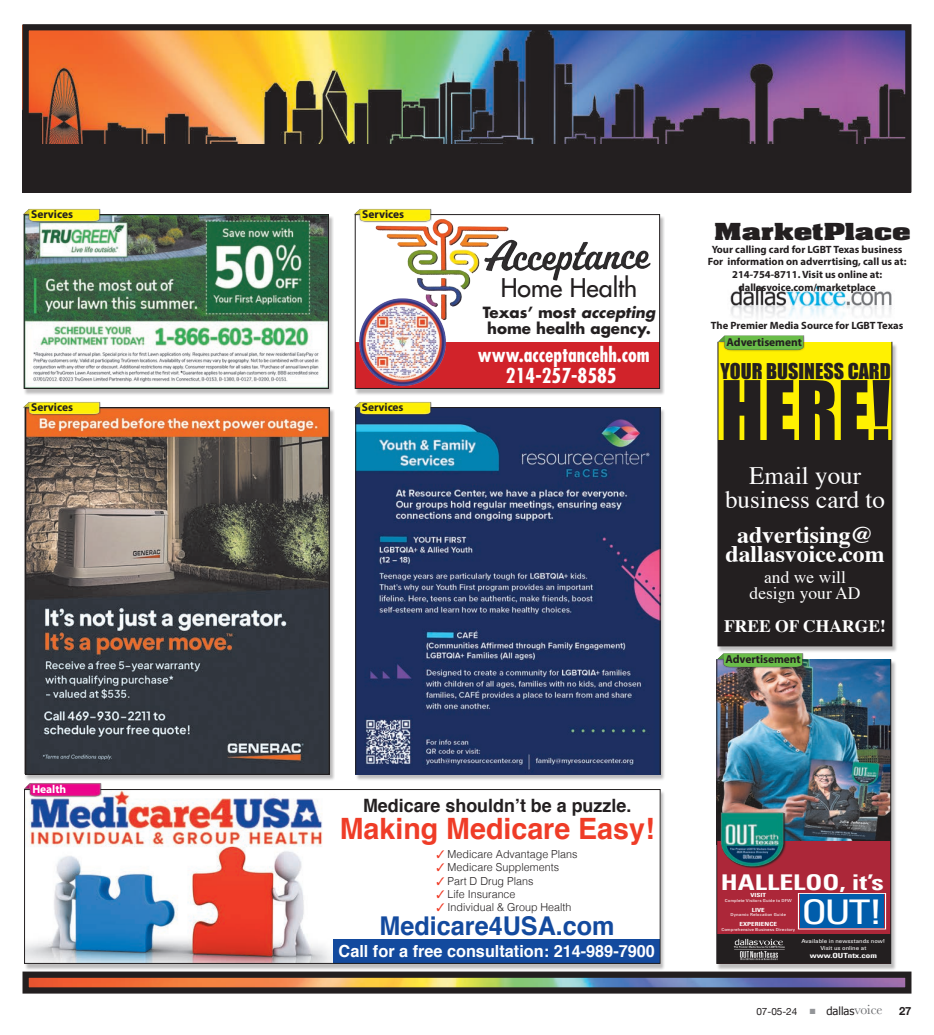
<style>
.page{position:relative;width:934px;height:1035px;background:#fff}
.page>*{position:absolute;margin:0;border:0;box-sizing:border-box;transform-origin:0 0}
.t1{font:77.62px "Impact";color:#231f20}
.t2{font:condensed 33.88px "Univers LT Std";color:#fff;scale:1.28 1}
.t3{font:700 29.38px "Helvetica";color:#ef3c27}
.t4{font:700 25.88px "Helvetica";color:#134a9e}
.t5{font:25px/23.8px "Times";color:#fff;text-align:center}
.t6{font:500 25px "Futura Std";color:#231f20}
.t7{font:700 23.75px/18.8px "Times";color:#fff;text-align:center}
.t8{font:700 condensed 21.75px "Univers";color:#fff;scale:1.28 1}
.t9{font:700 condensed 20px/21.2px "Futura Std";color:#fff;text-align:center}
.t10{font:20px "Impact";color:#231f20}
.t11{font:700 20px "Aachen Std";letter-spacing:-.005em;color:#231f20;scale:1.5 1}
.t12{font:700 18.38px "Helvetica";color:#231f20}
.t13{font:17.5px/16.2px "Times";color:#fff;text-align:center}
.t14{font:700 17.5px "Times";color:#fff}
.t15{font:700 16.75px "Helvetica";color:#fff}
.t16{font:700 15px/16.2px "Futura Std";color:#231f20}
.t17{font:700 11.5px "Myriad Pro";letter-spacing:-.005em;color:#231f20}
.t18{font:700 11.5px "Myriad Pro";letter-spacing:-.005em;color:#fff}
.t19{font:700 11.25px "Helvetica Neue";color:#231f20}
.t20{font:300 11px "Helvetica";color:#231f20}
.t21{font:700 10.62px/12.8px "Myriad Pro";color:#231f20;text-align:center}
.t22{font:10px "Helvetica Neue";color:#231f20}
.t23{font:700 condensed 7px "Univers";color:#fff;scale:1.28 1}
.t24{font:700 condensed 5.62px "Univers";color:#fff;scale:1.28 1}
.t25{font:condensed 5.5px/6.6px "Univers LT Std";color:#fff;text-align:center;scale:1.28 1}
.t26{font:condensed 4.12px "Univers LT Std";color:#fff;scale:1.28 1}
.s1{font-style:italic}
.s2{color:#ef3c27}
.s3{color:#939598}
.s4{font-family:"Tahoma";font-size:11.25px}
.s5{font-family:"Baskerville";font-size:13.75px;color:#6c6d70}
</style>
<div class="page">
<div style="left:23px;top:216px;width:311px;height:180px;background:#231f20;opacity:.3"></div>
<img style="left:26px;top:216px;width:301px;height:171px">
<div style="left:24px;top:214px;width:305px;height:175px;border:1px solid #231f20"></div>
<img style="left:23px;top:208px;width:78px;height:16px">
<img style="left:29px;top:31px;width:875px;height:113px">
<div style="left:22px;top:24px;width:889px;height:168px;border:6px solid #231f20"></div>
<div style="left:22px;top:144px;width:889px;height:48px;background:#231f20"></div>
<div style="left:24px;top:409px;width:311px;height:372px;background:#231f20;opacity:.3"></div>
<img style="left:27px;top:409px;width:301px;height:363px">
<div style="left:25px;top:407px;width:305px;height:367px;border:1px solid #231f20"></div>
<img style="left:23px;top:401px;width:78px;height:16px">
<div style="left:354px;top:216px;width:311px;height:180px;background:#231f20;opacity:.3"></div>
<div style="left:355px;top:215px;width:304px;height:173px;background:#fff"></div>
<img style="left:375px;top:219px;width:134px;height:101px">
<img style="left:480px;top:231px;width:171px;height:55px">
<div style="left:355px;top:342px;width:304px;height:46px;background:#d1232a"></div>
<img style="left:357px;top:297px;width:90px;height:90px;border-radius:45px">
<div style="left:355px;top:214px;width:305px;height:175px;border:1px solid #231f20"></div>
<img style="left:354px;top:208px;width:78px;height:16px">
<div style="left:717px;top:343px;width:180px;height:310px;background:#231f20;opacity:.3"></div>
<div style="left:718px;top:342px;width:174px;height:108px;background:#fff101"></div>
<div style="left:718px;top:441px;width:174px;height:205px;background:#231f20"></div>
<div style="left:717px;top:342px;width:175px;height:304px;border:1px solid #231f20"></div>
<img style="left:718px;top:335px;width:87px;height:17px">
<img style="left:730px;top:284px;width:162px;height:35px">
<div style="left:355px;top:409px;width:310px;height:372px;background:#231f20;opacity:.3"></div>
<img style="left:357px;top:409px;width:301px;height:363px">
<div style="left:355px;top:407px;width:305px;height:367px;border:1px solid #231f20"></div>
<img style="left:354px;top:401px;width:77px;height:16px">
<div style="left:24px;top:791px;width:642px;height:180px;background:#231f20;opacity:.3"></div>
<img style="left:26px;top:791px;width:632px;height:171px">
<div style="left:333px;top:939px;width:327px;height:24px;background:#134a9e"></div>
<div style="left:24px;top:789px;width:636px;height:175px;border:1px solid #231f20"></div>
<img style="left:24px;top:783px;width:78px;height:15px">
<img style="left:29px;top:979px;width:875px;height:8px">
<div style="left:22px;top:972px;width:889px;height:22px;border:6px solid #231f20"></div>
<div style="left:716px;top:661px;width:180px;height:310px;background:#231f20;opacity:.3"></div>
<img style="left:718px;top:661px;width:171px;height:180px">
<div style="left:717px;top:841px;width:173px;height:122px;background:#ac2739"></div>
<div style="left:717px;top:935px;width:173px;height:28px;background:#231f20"></div>
<img style="left:720px;top:812px;width:70px;height:56px">
<div style="left:800px;top:895px;width:83px;height:33px;background:#015dab"></div>
<div style="left:798px;top:893px;width:87px;height:36px;border:1px solid #fff"></div>
<img style="left:733px;top:938px;width:52px;height:22px">
<div style="left:716px;top:659px;width:175px;height:305px;border:1px solid #231f20"></div>
<img style="left:717px;top:650px;width:86px;height:20px">
<p class="t17" style="left:31px;top:207px;width:43px">Services</p>
<p class="t17" style="left:31px;top:400px;width:43px">Services</p>
<p class="t18" style="left:32px;top:782px;width:35px">Health</p>
<p class="t17" style="left:362px;top:207px;width:43px">Services</p>
<p class="t17" style="left:362px;top:400px;width:43px">Services</p>
<h3 class="t6" style="left:501px;top:272px;width:138px">Home Health</h3>
<h3 class="t16" style="left:483px;top:304px;width:174px">Texas’ most <span class="s1">accepting </span>home health agency.</h3>
<h3 class="t9" style="left:478px;top:344px;width:173px">www.acceptancehh.com<br>214-257-8585</h3>
<h3 class="t11" style="left:714px;top:217px;width:133px">MarketPlace</h3>
<p class="t21" style="left:708px;top:242px;width:200px">Your calling card for LGBT Texas business For information on adverrtising, call us at:<br>214-754-8711. Visit us online at: dallasvoice.com/marketplace</p>
<p class="t21" style="left:711px;top:319px;width:194px">The Premier Media Source for LGBT Texas</p>
<p class="t17" style="left:726px;top:334px;width:77px">Advertisement</p>
<h3 class="t10" style="left:720px;top:355px;width:172px">YOUR BUSINESS CARD</h3>
<h1 class="t1" style="left:720px;top:351px;width:172px">HERE!</h1>
<h3 class="t5" style="left:725px;top:462px;width:161px">Email your business card to</h3>
<h3 class="t7" style="left:725px;top:523px;width:161px">advertising@ dallasvoice.com</h3>
<h3 class="t13" style="left:749px;top:568px;width:112px">and we will design your AD</h3>
<h3 class="t14" style="left:724px;top:609px;width:163px">FREE OF CHARGE!</h3>
<p class="t17" style="left:725px;top:652px;width:77px">Advertisement</p>
<h3 class="t12" style="left:363px;top:790px;width:270px">Medicare shouldn’t be a puzzle.</h3>
<h3 class="t3" style="left:340px;top:805px;width:316px">Making Medicare Easy!</h3>
<p class="t20" style="left:436px;top:845px;width:143px"><span class="s2">✓</span> Medicare Advantage Plans</p>
<p class="t20" style="left:436px;top:858px;width:124px"><span class="s2">✓</span> Medicare Supplements</p>
<p class="t20" style="left:436px;top:871px;width:98px"><span class="s2">✓</span> Part D Drug Plans</p>
<p class="t20" style="left:436px;top:885px;width:81px"><span class="s2">✓</span> Life Insurance</p>
<p class="t20" style="left:436px;top:898px;width:137px"><span class="s2">✓</span> Individual &amp; Group Health</p>
<h3 class="t15" style="left:339px;top:938px;width:318px">Call for a free consultation: 214-989-7900</h3>
<h3 class="t4" style="left:380px;top:905px;width:237px">Medicare4USA.com</h3>
<h3 class="t8" style="left:721px;top:869px;width:129px">HALLELOO, it’s</h3>
<h2 class="t2" style="left:801px;top:890px;width:65px">OUT!</h2>
<p class="t24" style="left:750px;top:892px;width:14px">VISIT</p>
<p class="t26" style="left:725px;top:898px;width:54px">Complete Visitors Guide to DFW</p>
<p class="t24" style="left:752px;top:906px;width:12px">LIVE</p>
<p class="t26" style="left:730px;top:912px;width:45px">Dynamic Relocation Guide</p>
<p class="t24" style="left:739px;top:920px;width:31px">EXPERIENCE</p>
<p class="t26" style="left:721px;top:926px;width:59px">Comprehensive Business Directory</p>
<p class="t25" style="left:801px;top:938px;width:67px">Available in newsstands now!<br>Visit us online at</p>
<p class="t23" style="left:810px;top:951px;width:54px">www.OUTntx.com</p>
<p class="t22" style="left:756px;top:1004px;width:128px">07-05-24 <span class="s3">■</span> <span class="s4">dallas</span><span class="s5">voice</span></p>
<p class="t19" style="left:899px;top:1004px;width:14px">27</p>
</div>
